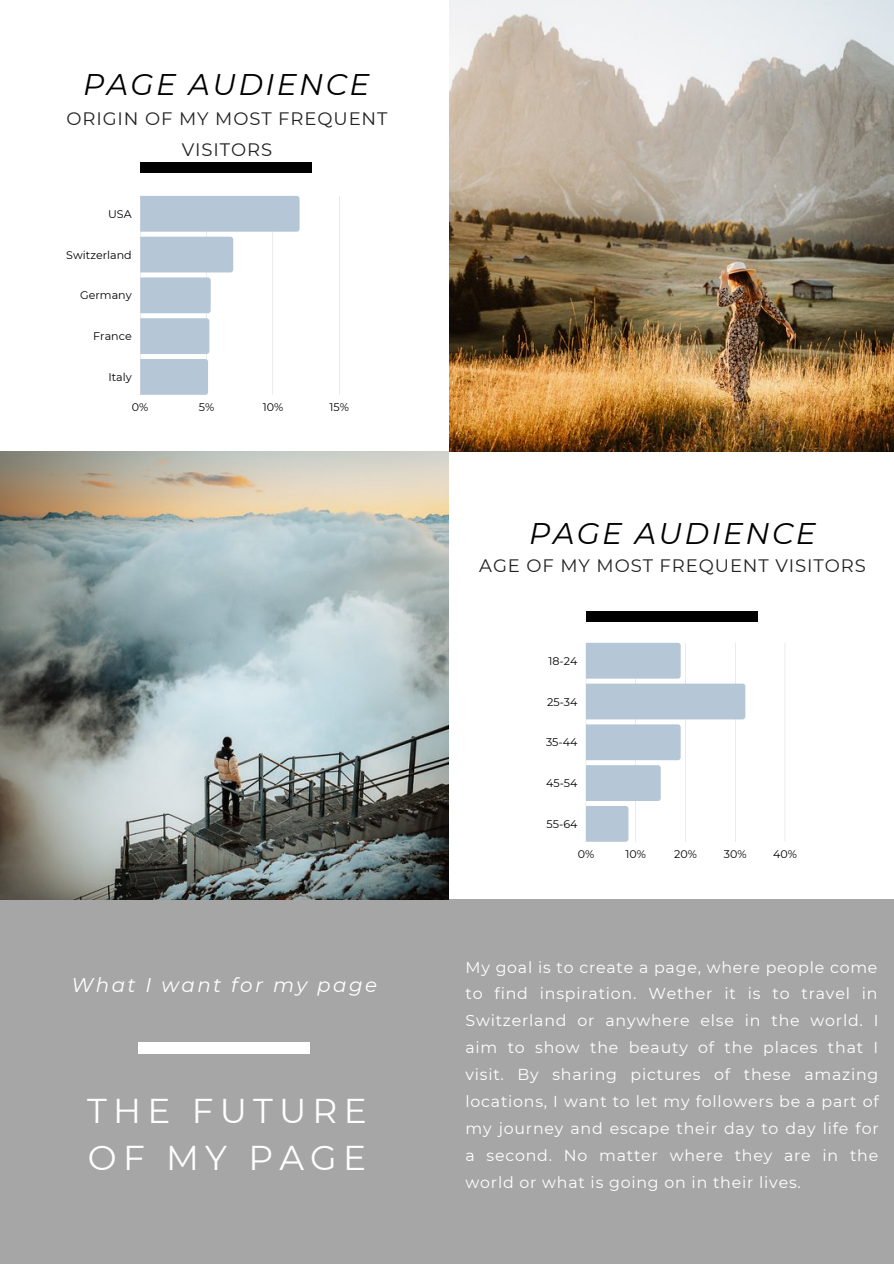
<style>
.page{position:relative;width:894px;height:1264px;background:#fff}
.page>*{position:absolute;margin:0;border:0;box-sizing:border-box;transform-origin:0 0}
.t1{font:34.35px/47.2px "Montserrat";letter-spacing:.18em;color:#fff}
.t2{font:italic 29.85px "Montserrat";letter-spacing:.08em;color:#000}
.t3{font:italic 19.8px "Montserrat";letter-spacing:.12em;color:#fff}
.t4{font:18px/31.5px "Montserrat";letter-spacing:.05em;color:#222;text-align:center}
.t5{font:15.75px/26.8px "Montserrat";letter-spacing:.05em;color:#fff;text-align:justify}
.t6{font:11.1px "Montserrat";color:#000}
</style>
<div class="page">
<div style="left:0;top:899px;width:893px;height:364px;background:#a6a6a6"></div>
<img style="left:449px;top:0;width:444px;height:451px">
<img style="left:0;top:451px;width:448px;height:448px">
<div style="left:140px;top:162px;width:172px;height:10px;background:#000"></div>
<div style="left:586px;top:611px;width:171px;height:10px;background:#000"></div>
<hr style="left:339px;top:196px;width:1px;height:199px;background:#000">
<svg style="left:140px;top:196px;width:159px;height:199px"></svg>
<hr style="left:784px;top:643px;width:1px;height:198px;background:#000">
<svg style="left:585px;top:643px;width:160px;height:198px"></svg>
<div style="left:138px;top:1042px;width:171px;height:11px;background:#fff"></div>
<p class="t2" style="left:83px;top:66px;width:288px">PAGE AUDIENCE</p>
<p class="t4" style="left:66px;top:102px;width:322px">ORIGIN OF MY MOST FREQUENT<br>VISITORS</p>
<p class="t6" style="left:108px;top:207px;width:25px">USA</p>
<p class="t6" style="left:66px;top:248px;width:67px">Switzerland</p>
<p class="t6" style="left:80px;top:289px;width:53px">Germany</p>
<p class="t6" style="left:93px;top:329px;width:40px">France</p>
<p class="t6" style="left:108px;top:370px;width:25px">Italy</p>
<p class="t6" style="left:132px;top:400px;width:18px">0%</p>
<p class="t6" style="left:199px;top:400px;width:17px">5%</p>
<p class="t6" style="left:262px;top:400px;width:22px">10%</p>
<p class="t6" style="left:329px;top:400px;width:21px">15%</p>
<p class="t3" style="left:71px;top:972px;width:307px">What I want for my page</p>
<p class="t1" style="left:87px;top:1087px;width:281px">THE FUTURE<br>OF MY PAGE</p>
<p class="t2" style="left:529px;top:514px;width:288px">PAGE AUDIENCE</p>
<p class="t4" style="left:479px;top:550px;width:388px">AGE OF MY MOST FREQUENT VISITORS</p>
<p class="t6" style="left:548px;top:654px;width:30px">18-24</p>
<p class="t6" style="left:547px;top:694px;width:32px">25-34</p>
<p class="t6" style="left:546px;top:735px;width:33px">35-44</p>
<p class="t6" style="left:546px;top:776px;width:33px">45-54</p>
<p class="t6" style="left:546px;top:817px;width:32px">55-64</p>
<p class="t6" style="left:577px;top:847px;width:18px">0%</p>
<p class="t6" style="left:625px;top:847px;width:22px">10%</p>
<p class="t6" style="left:674px;top:847px;width:24px">20%</p>
<p class="t6" style="left:723px;top:847px;width:24px">30%</p>
<p class="t6" style="left:772px;top:847px;width:25px">40%</p>
<p class="t5" style="left:465px;top:953px;width:414px">My goal is to create a page, where people come to find inspiration. Wether it is to travel in Switzerland or anywhere else in the world. I aim to show the beauty of the places that I visit. By sharing pictures of these amazing locations, I want to let my followers be a part of my journey and escape their day to day life for a second. No matter where they are in the world or what is going on in their lives.</p>
</div>
